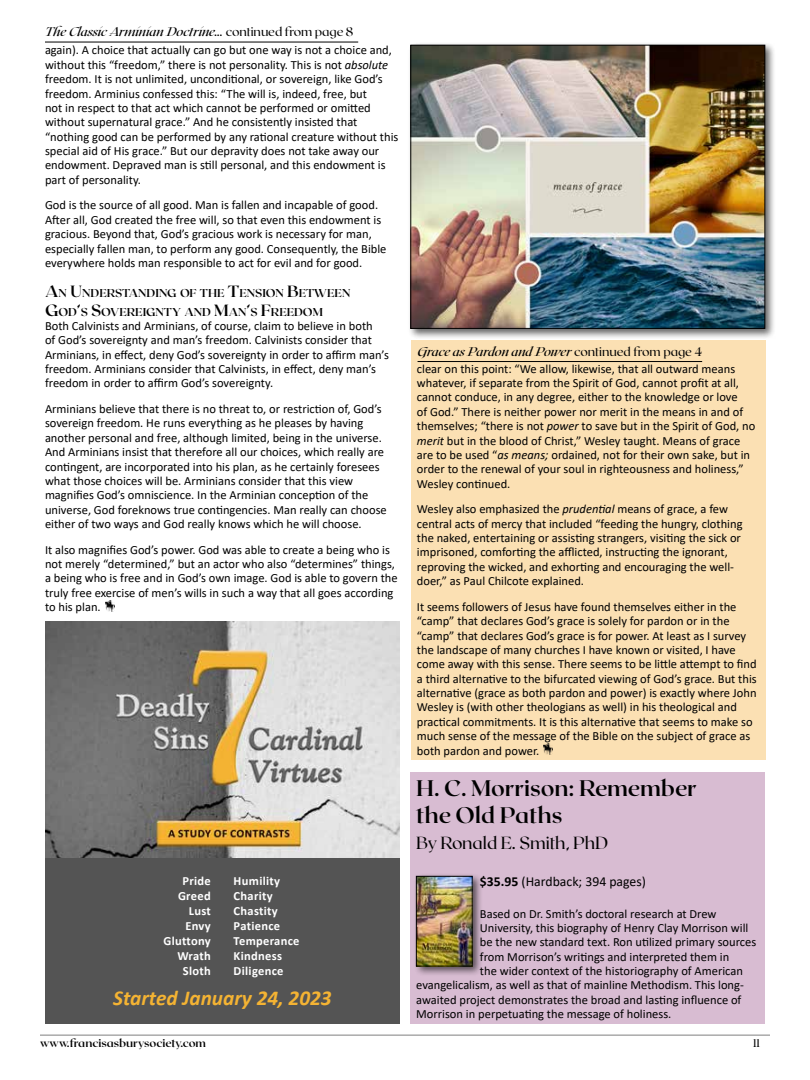
<style>
.page{position:relative;width:810px;height:1080px;background:#fff}
.page>*{position:absolute;margin:0;border:0;box-sizing:border-box;transform-origin:0 0}
.t1{font:700 22.5px/27px "Roxborough CF";letter-spacing:-.005em;color:#000}
.t2{font:italic 700 21.25px "Calibri";color:#f4b333}
.t3{font:17.5px "Roxborough CF";letter-spacing:-.005em;color:#000}
.t4{font:13.75px "Calibri";color:#000}
.t5{font:12.5px/14.4px "Calibri";color:#000}
.t6{font:700 12.5px "Calibri";letter-spacing:.025em;color:#fff}
.t7{font:italic 500 12.5px "Roxborough CF";color:#000}
.t8{font:700 11.38px/18.8px "Roxborough CF";color:#000}
.t9{font:700 11.25px "Roxborough CF";color:#000}
.t10{font:11.25px "Roxborough CF";color:#000}
.s1{font-weight:400;font-style:normal}
.s2{font-style:italic}
.s3{font-size:16.25px}
.s4{font-weight:700}
</style>
<div class="page">
<hr style="left:40px;top:1035px;width:730px;height:1px;background:#807f80">
<div style="left:411px;top:341px;width:355px;height:419px;background:#fbe0b3"></div>
<svg style="left:544px;top:744px;width:9px;height:11px"></svg>
<svg style="left:105px;top:600px;width:9px;height:11px"></svg>
<hr style="left:418px;top:361px;width:284px;height:1px;background:#000">
<hr style="left:45px;top:42px;width:313px;height:1px;background:#000">
<img style="left:45px;top:621px;width:355px;height:237px">
<div style="left:45px;top:858px;width:355px;height:166px;background:#545454"></div>
<div style="left:411px;top:772px;width:354px;height:252px;background:#d8bcd2"></div>
<div style="left:413px;top:873px;width:70px;height:104px;background:#000;opacity:.6"></div>
<img style="left:418px;top:878px;width:52px;height:86px">
<div style="left:416px;top:876px;width:56px;height:90px;border:1px solid #000"></div>
<div style="left:408px;top:42px;width:368px;height:297px;background:#000;opacity:.6"></div>
<img style="left:413px;top:47px;width:350px;height:280px">
<div style="left:411px;top:45px;width:354px;height:284px;border:1px solid #000"></div>
<p class="t7" style="left:45px;top:23px;width:310px">The Classic Arminian Doctrine... <span class="s1">continued from page 8</span></p>
<p class="t5" style="left:45px;top:43px;width:355px">again). A choice that actually can go but one way is not a choice and, without this “freedom,” there is not personality. This is not <span class="s2">absolute </span>freedom. It is not unlimited, unconditional, or sovereign, like God’s freedom. Arminius confessed this: “The will is, indeed, free, but<br>not in respect to that act which cannot be performed or omitted without supernatural grace.” And he consistently insisted that “nothing good can be performed by any rational creature without this special aid of His grace.” But our depravity does not take away our endowment. Depraved man is still personal, and this endowment is part of personality.</p>
<p class="t5" style="left:45px;top:198px;width:343px">God is the source of all good. Man is fallen and incapable of good.<br>After all, God created the free will, so that even this endowment is gracious. Beyond that, God’s gracious work is necessary for man, especially fallen man, to perform any good. Consequently, the Bible everywhere holds man responsible to act for evil and for good.</p>
<p class="t8" style="left:45px;top:283px;width:307px"><span class="s3">A</span>N <span class="s3">U</span>NDERSTANDING OF THE <span class="s3">T</span>ENSION <span class="s3">B</span>ETWEEN<br><span class="s3">G</span>OD<span class="s3">’</span>S <span class="s3">S</span>OVEREIGNTY AND <span class="s3">M</span>AN<span class="s3">’</span>S <span class="s3">F</span>REEDOM</p>
<p class="t5" style="left:45px;top:318px;width:345px">Both Calvinists and Arminians, of course, claim to believe in both<br>of God’s sovereignty and man’s freedom. Calvinists consider that Arminians, in effect, deny God’s sovereignty in order to affirm man’s freedom. Arminians consider that Calvinists, in effect, deny man’s freedom in order to affirm God’s sovereignty.</p>
<p class="t5" style="left:45px;top:401px;width:343px">Arminians believe that there is no threat to, or restriction of, God’s sovereign freedom. He runs everything as he pleases by having another personal and free, although limited, being in the universe.<br>And Arminians insist that therefore all our choices, which really are contingent, are incorporated into his plan, as he certainly foresees what those choices will be. Arminians consider that this view magnifies God’s omniscience. In the Arminian conception of the universe, God foreknows true contingencies. Man really can choose either of two ways and God really knows which he will choose.</p>
<p class="t5" style="left:45px;top:542px;width:354px">It also magnifies God’s power. God was able to create a being who is not merely “determined,” but an actor who also “determines” things, a being who is free and in God’s own image. God is able to govern the truly free exercise of men’s wills in such a way that all goes according to his plan.</p>
<p class="t6" style="left:182px;top:872px;width:30px">Pride</p>
<p class="t6" style="left:234px;top:872px;width:48px">Humility</p>
<p class="t6" style="left:178px;top:887px;width:34px">Greed</p>
<p class="t6" style="left:234px;top:887px;width:41px">Charity</p>
<p class="t6" style="left:189px;top:902px;width:24px">Lust</p>
<p class="t6" style="left:234px;top:902px;width:46px">Chastity</p>
<p class="t6" style="left:185px;top:917px;width:27px">Envy</p>
<p class="t6" style="left:234px;top:917px;width:48px">Patience</p>
<p class="t6" style="left:163px;top:932px;width:49px">Gluttony</p>
<p class="t6" style="left:234px;top:932px;width:67px">Temperance</p>
<p class="t6" style="left:177px;top:947px;width:35px">Wrath</p>
<p class="t6" style="left:234px;top:947px;width:50px">Kindness</p>
<p class="t6" style="left:183px;top:962px;width:30px">Sloth</p>
<p class="t6" style="left:234px;top:962px;width:51px">Diligence</p>
<h2 class="t2" style="left:113px;top:982px;width:220px">Started January 24, 2023</h2>
<p class="t7" style="left:418px;top:342px;width:286px">Grace as Pardon and Power <span class="s1">continued from page 4</span></p>
<p class="t5" style="left:417px;top:361px;width:340px">clear on this point: “We allow, likewise, that all outward means whatever, if separate from the Spirit of God, cannot profit at all, cannot conduce, in any degree, either to the knowledge or love<br>of God.” There is neither power nor merit in the means in and of themselves; “there is not <span class="s2">power</span> to save but in the Spirit of God, no <span class="s2">merit</span> but in the blood of Christ,” Wesley taught. Means of grace are to be used “<span class="s2">as means;</span> ordained, not for their own sake, but in order to the renewal of your soul in righteousness and holiness,” Wesley continued.</p>
<p class="t5" style="left:417px;top:502px;width:327px">Wesley also emphasized the <span class="s2">prudential</span> means of grace, a few central acts of mercy that included “feeding the hungry, clothing the naked, entertaining or assisting strangers, visiting the sick or imprisoned, comforting the afflicted, instructing the ignorant, reproving the wicked, and exhorting and encouraging the well&shy;doer,” as Paul Chilcote explained.</p>
<p class="t5" style="left:417px;top:599px;width:341px">It seems followers of Jesus have found themselves either in the “camp” that declares God’s grace is solely for pardon or in the “camp” that declares God’s grace is for power. At least as I survey the landscape of many churches I have known or visited, I have come away with this sense. There seems to be little attempt to find a third alternative to the bifurcated viewing of God’s grace. But this alternative (grace as both pardon and power) is exactly where John Wesley is (with other theologians as well) in his theological and practical commitments. It is this alternative that seems to make so much sense of the message of the Bible on the subject of grace as both pardon and power.</p>
<h1 class="t1" style="left:416px;top:774px;width:282px">H. C. Morrison: Remember the Old Paths</h1>
<h3 class="t3" style="left:416px;top:831px;width:193px">By Ronald E. Smith, PhD</h3>
<p class="t4" style="left:480px;top:872px;width:168px"><span class="s4">$35.95</span> (Hardback; 394 pages)</p>
<p class="t5" style="left:480px;top:906px;width:238px">Based on Dr. Smith’s doctoral research at Drew</p>
<p class="t5" style="left:480px;top:920px;width:270px">University, this biography of Henry Clay Morrison will</p>
<p class="t5" style="left:480px;top:935px;width:278px">be the new standard text. Ron utilized primary sources</p>
<p class="t5" style="left:480px;top:949px;width:251px">from Morrison’s writings and interpreted them in</p>
<p class="t5" style="left:480px;top:963px;width:265px">the wider context of the historiography of American</p>
<p class="t5" style="left:416px;top:978px;width:329px">evangelicalism, as well as that of mainline Methodism. This long-</p>
<p class="t5" style="left:416px;top:992px;width:327px">awaited project demonstrates the broad and lasting influence of</p>
<p class="t5" style="left:416px;top:1006px;width:257px">Morrison in perpetuating the message of holiness.</p>
<p class="t9" style="left:40px;top:1035px;width:168px">www.francisasburysociety.com</p>
<p class="t10" style="left:753px;top:1035px;width:8px">11</p>
</div>
